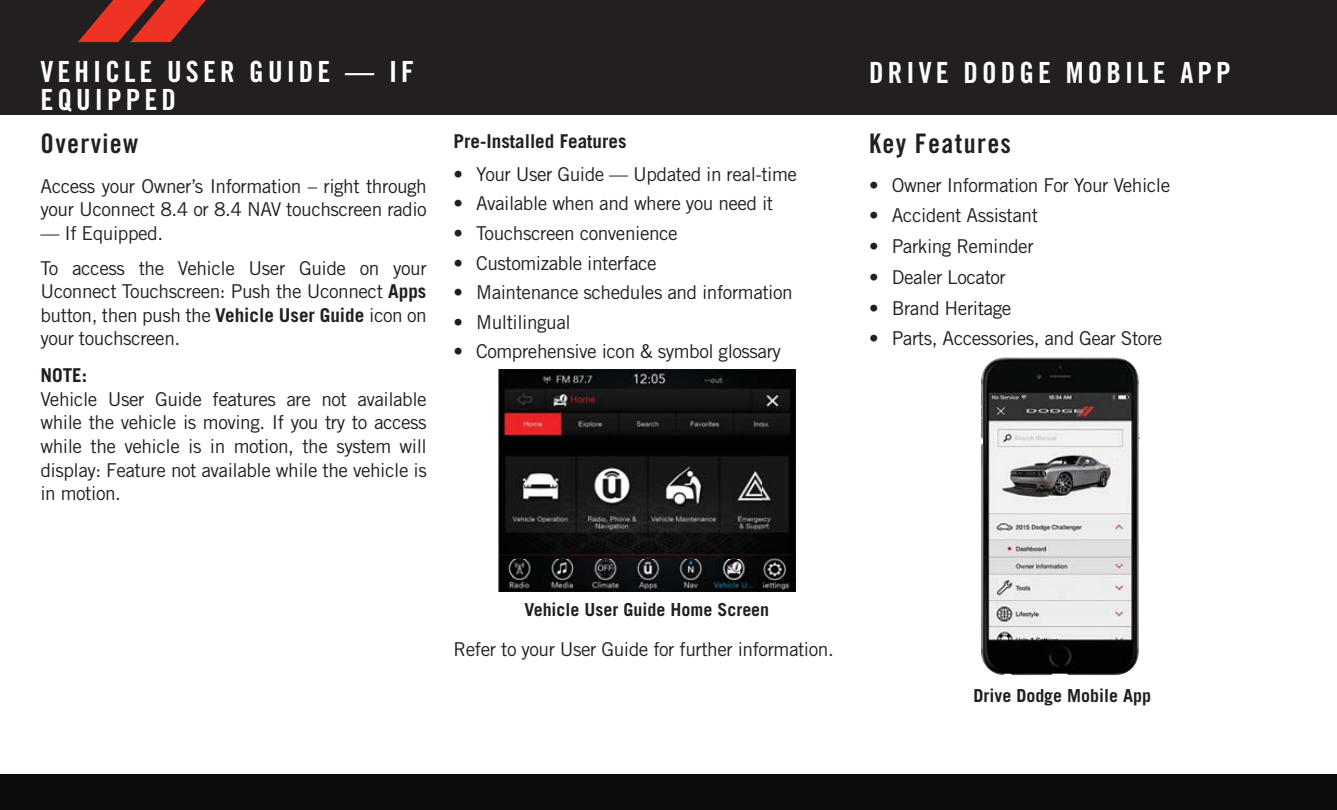
<style>
.page{position:relative;width:1337px;height:810px;background:#fff}
.page>*{position:absolute;margin:0;border:0;box-sizing:border-box;transform-origin:0 0}
.t1{font:29.25px/27.4px "Trade Gothic LT Std Bd Cn 20";letter-spacing:.14em;color:#fff}
.t2{font:27px "Trade Gothic LT Std Bd Cn 20";letter-spacing:.05em;color:#231f20}
.t3{font:19.12px/23.6px "Trade Gothic LT Std";letter-spacing:-.025em;color:#231f20}
.t4{font:700 19.12px "Trade Gothic LT Std";color:#231f20}
.t5{font:700 18px "Trade Gothic LT Std";color:#231f20}
.s1{font-weight:700}
</style>
<div class="page">
<div style="left:0;top:0;width:1336px;height:115px;background:#231f20"></div>
<svg style="left:78px;top:0;width:128px;height:42px"></svg>
<div style="left:0;top:774px;width:1336px;height:36px;background:#0c0d0c"></div>
<img style="left:499px;top:369px;width:296px;height:222px">
<img style="left:981px;top:357px;width:158px;height:318px">
<h1 class="t1" style="left:40px;top:61px;width:375px">VEHICLE USER GUIDE — IF<br>EQUIPPED</h1>
<h1 class="t1" style="left:869px;top:61px;width:363px">DRIVE DODGE MOBILE APP</h1>
<h2 class="t2" style="left:40px;top:133px;width:99px">Overview</h2>
<p class="t3" style="left:40px;top:176px;width:388px">Access your Owner’s Information – right through your Uconnect 8.4 or 8.4 NAV touchscreen radio</p>
<p class="t3" style="left:40px;top:217px;width:388px;line-height:34.9px">— If Equipped.<br>To access the Vehicle User Guide on your</p>
<p class="t3" style="left:40px;top:281px;width:388px;text-align:justify">Uconnect Touchscreen: Push the Uconnect <span class="s1">Apps </span>button, then push the <span class="s1">Vehicle User Guide</span> icon on your touchscreen.</p>
<p class="t4" style="left:40px;top:368px;width:48px">NOTE:</p>
<p class="t3" style="left:40px;top:389px;width:388px;text-align:justify">Vehicle User Guide features are not available while the vehicle is moving. If you try to access while the vehicle is in motion, the system will display: Feature not available while the vehicle is in motion.</p>
<p class="t4" style="left:453px;top:134px;width:174px">Pre-Installed Features</p>
<p class="t3" style="left:453px;top:164px;width:345px">• Your User Guide — Updated in real-time</p>
<p class="t3" style="left:453px;top:193px;width:321px">• Available when and where you need it</p>
<p class="t3" style="left:453px;top:223px;width:226px">• Touchscreen convenience</p>
<p class="t3" style="left:453px;top:253px;width:204px">• Customizable interface</p>
<p class="t3" style="left:453px;top:282px;width:341px">• Maintenance schedules and information</p>
<p class="t3" style="left:453px;top:312px;width:119px">• Multilingual</p>
<p class="t3" style="left:453px;top:342px;width:329px">• Comprehensive icon &amp; symbol glossary</p>
<h2 class="t2" style="left:869px;top:133px;width:143px">Key Features</h2>
<p class="t3" style="left:869px;top:175px;width:303px">• Owner Information For Your Vehicle</p>
<p class="t3" style="left:869px;top:205px;width:170px">• Accident Assistant</p>
<p class="t3" style="left:869px;top:236px;width:166px">• Parking Reminder</p>
<p class="t3" style="left:869px;top:267px;width:138px">• Dealer Locator</p>
<p class="t3" style="left:869px;top:298px;width:144px">• Brand Heritage</p>
<p class="t3" style="left:869px;top:328px;width:295px">• Parts, Accessories, and Gear Store</p>
<p class="t5" style="left:524px;top:603px;width:246px">Vehicle User Guide Home Screen</p>
<p class="t3" style="left:453px;top:639px;width:382px">Refer to your User Guide for further information.</p>
<p class="t5" style="left:973px;top:689px;width:179px">Drive Dodge Mobile App</p>
</div>
